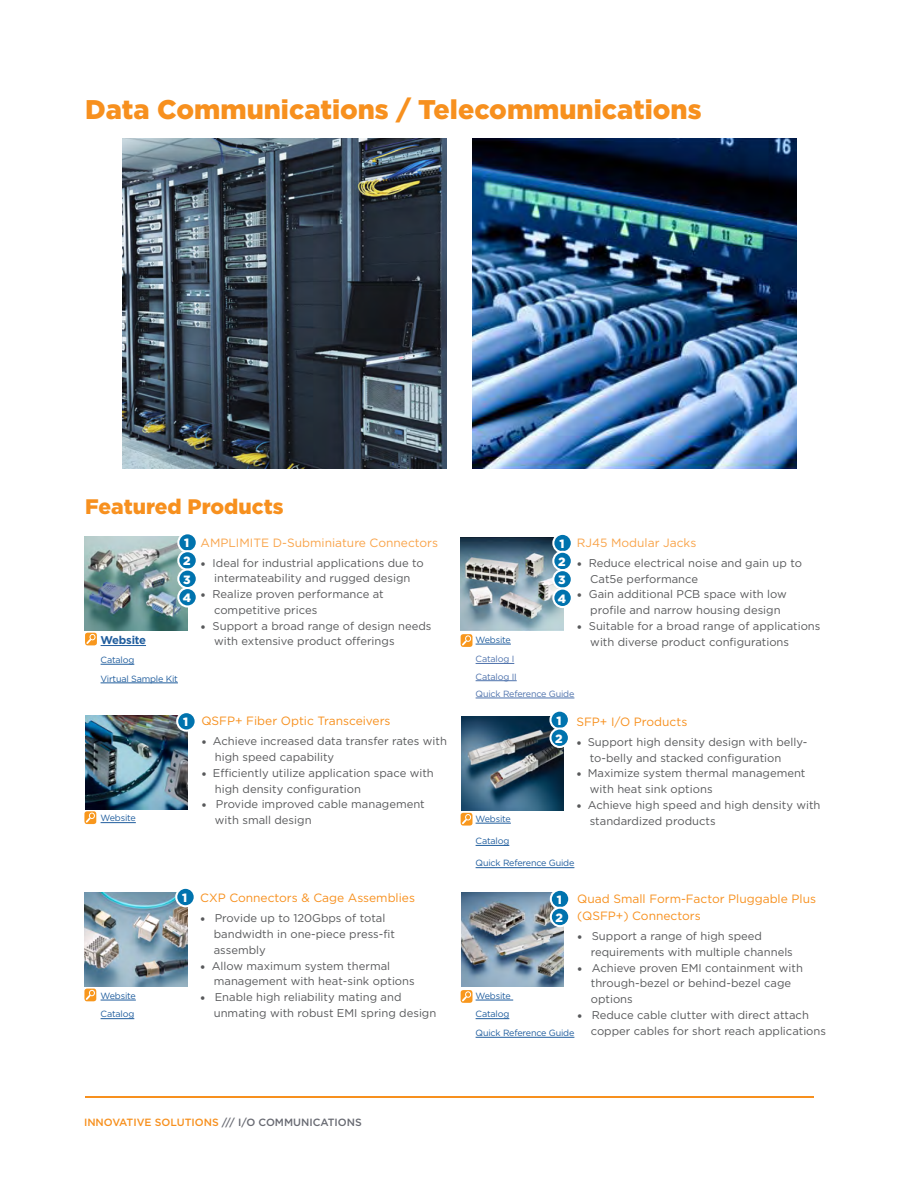
<style>
.page{position:relative;width:918px;height:1188px;background:#fff}
.page>*{position:absolute;margin:0;border:0;box-sizing:border-box;transform-origin:0 0}
.t1{font:900 27px "Gotham";color:#f7901e}
.t2{font:900 21px "Gotham";color:#f7901e}
.t3{font:12px/17.2px "Gotham";color:#f7901e}
.t4{font:12px "Gotham";color:#f9a44a}
.t5{font:900 12px/18.3px "Gotham";color:#fff}
.t6{font:11.25px/15.8px "Gotham";color:#58595b}
.t7{font:700 11.25px "Gotham";letter-spacing:-.02em;color:#215e9e}
.t8{font:500 10.5px "Gotham";color:#696b73}
.t9{font:9px/18.6px "Gotham";letter-spacing:-.02em;color:#215e9e}
.t10{font:9px/17.2px "Gotham";letter-spacing:-.02em;color:#4f73ad}
.s1{font-family:"Minion Pro";font-size:13.5px}
.s2{color:#f7901e}
</style>
<div class="page">
<hr style="left:85px;top:1097px;width:729px;height:1px;background:#f7901e">
<img style="left:123px;top:138px;width:324px;height:331px">
<img style="left:472px;top:138px;width:324px;height:331px">
<img style="left:84px;top:537px;width:103px;height:94px">
<hr style="left:101px;top:645px;width:45px;height:1px;background:#215e9e">
<hr style="left:101px;top:664px;width:33px;height:1px;background:#215e9e">
<hr style="left:101px;top:683px;width:77px;height:1px;background:#215e9e">
<svg style="left:178px;top:533px;width:19px;height:19px"></svg>
<div style="left:177px;top:532px;width:21px;height:21px;border:2px solid #fff;border-radius:50%"></div>
<svg style="left:178px;top:551px;width:19px;height:19px"></svg>
<div style="left:177px;top:550px;width:21px;height:21px;border:2px solid #fff;border-radius:50%"></div>
<div style="left:178px;top:570px;width:19px;height:18px;background:#0073ae;border-radius:50%"></div>
<div style="left:177px;top:569px;width:21px;height:20px;border:2px solid #fff;border-radius:50%"></div>
<svg style="left:178px;top:588px;width:19px;height:18px"></svg>
<div style="left:177px;top:587px;width:21px;height:21px;border:2px solid #fff;border-radius:50%"></div>
<img style="left:461px;top:537px;width:102px;height:94px">
<hr style="left:476px;top:644px;width:35px;height:1px;background:#215e9e">
<hr style="left:476px;top:663px;width:38px;height:1px;background:#4f73ad">
<hr style="left:476px;top:680px;width:41px;height:1px;background:#4f73ad">
<hr style="left:476px;top:698px;width:98px;height:1px;background:#4f73ad">
<div style="left:553px;top:534px;width:19px;height:18px;background:#0073ae;border-radius:50%"></div>
<div style="left:552px;top:533px;width:21px;height:20px;border:2px solid #fff;border-radius:50%"></div>
<div style="left:553px;top:552px;width:19px;height:18px;background:#0073ae;border-radius:50%"></div>
<div style="left:552px;top:551px;width:21px;height:20px;border:2px solid #fff;border-radius:50%"></div>
<svg style="left:553px;top:570px;width:19px;height:19px"></svg>
<div style="left:552px;top:569px;width:21px;height:21px;border:2px solid #fff;border-radius:50%"></div>
<div style="left:553px;top:589px;width:19px;height:18px;background:#0073ae;border-radius:50%"></div>
<div style="left:552px;top:588px;width:21px;height:20px;border:2px solid #fff;border-radius:50%"></div>
<img style="left:85px;top:893px;width:103px;height:94px">
<hr style="left:101px;top:1000px;width:35px;height:1px;background:#215e9e">
<hr style="left:101px;top:1018px;width:33px;height:1px;background:#215e9e">
<div style="left:176px;top:888px;width:19px;height:18px;background:#0073ae;border-radius:50%"></div>
<div style="left:175px;top:887px;width:21px;height:20px;border:2px solid #fff;border-radius:50%"></div>
<img style="left:85px;top:716px;width:103px;height:94px">
<hr style="left:101px;top:822px;width:35px;height:1px;background:#215e9e">
<svg style="left:177px;top:712px;width:19px;height:19px"></svg>
<div style="left:176px;top:711px;width:21px;height:21px;border:2px solid #fff;border-radius:50%"></div>
<img style="left:461px;top:893px;width:103px;height:94px">
<hr style="left:476px;top:1000px;width:37px;height:1px;background:#215e9e">
<hr style="left:476px;top:1018px;width:33px;height:1px;background:#215e9e">
<hr style="left:476px;top:1037px;width:98px;height:1px;background:#215e9e">
<div style="left:551px;top:890px;width:18px;height:18px;background:#0073ae;border-radius:50%"></div>
<div style="left:550px;top:889px;width:20px;height:20px;border:2px solid #fff;border-radius:50%"></div>
<div style="left:551px;top:908px;width:18px;height:18px;background:#0073ae;border-radius:50%"></div>
<div style="left:550px;top:907px;width:20px;height:20px;border:2px solid #fff;border-radius:50%"></div>
<img style="left:461px;top:716px;width:103px;height:94px">
<hr style="left:476px;top:823px;width:35px;height:1px;background:#215e9e">
<hr style="left:476px;top:845px;width:33px;height:1px;background:#215e9e">
<hr style="left:476px;top:867px;width:98px;height:1px;background:#215e9e">
<div style="left:550px;top:711px;width:19px;height:18px;background:#0073ae;border-radius:50%"></div>
<div style="left:549px;top:710px;width:21px;height:20px;border:2px solid #fff;border-radius:50%"></div>
<svg style="left:550px;top:729px;width:19px;height:18px"></svg>
<div style="left:549px;top:727px;width:21px;height:21px;border:2px solid #fff;border-radius:50%"></div>
<svg style="left:85px;top:633px;width:12px;height:12px"></svg>
<svg style="left:85px;top:634px;width:10px;height:12px"></svg>
<svg style="left:84px;top:811px;width:12px;height:13px"></svg>
<svg style="left:84px;top:813px;width:11px;height:11px"></svg>
<svg style="left:84px;top:989px;width:12px;height:12px"></svg>
<svg style="left:84px;top:990px;width:11px;height:12px"></svg>
<div style="left:461px;top:634px;width:11px;height:13px;background:#f8971d;border-radius:3px"></div>
<div style="left:465px;top:635px;width:6px;height:7px;border:1px solid #fff;border-radius:50%"></div>
<svg style="left:460px;top:639px;width:8px;height:8px"></svg>
<div style="left:461px;top:813px;width:11px;height:13px;background:#f8971d;border-radius:3px"></div>
<svg style="left:460px;top:814px;width:11px;height:12px"></svg>
<div style="left:461px;top:990px;width:11px;height:13px;background:#f8971d;border-radius:3px"></div>
<div style="left:465px;top:991px;width:6px;height:7px;border:1px solid #fff;border-radius:50%"></div>
<svg style="left:460px;top:995px;width:8px;height:8px"></svg>
<h1 class="t1" style="left:85px;top:91px;width:618px">Data Communications / Telecommunications</h1>
<h2 class="t2" style="left:85px;top:492px;width:200px">Featured Products</h2>
<p class="t4" style="left:201px;top:535px;width:239px">AMPLIMITE D-Subminiature Connectors</p>
<p class="t6" style="left:201px;top:555px;width:225px;text-align:center"><span class="s1">•</span> Ideal for industrial applications due to intermateability and rugged design</p>
<p class="t6" style="left:214px;top:586px;width:171px;text-indent:-14px"><span class="s1">•</span> Realize proven performance at competitive prices</p>
<p class="t6" style="left:201px;top:618px;width:232px"><span class="s1">•</span> Support a broad range of design needs</p>
<p class="t5" style="left:183px;top:534px;width:10px">1<br>2<br>3<br>4</p>
<p class="t4" style="left:577px;top:535px;width:121px">RJ45 Modular Jacks</p>
<p class="t5" style="left:558px;top:534px;width:10px">1<br>2<br>3<br>4</p>
<p class="t6" style="left:590px;top:555px;width:213px;text-indent:-14px"><span class="s1">•</span> Reduce electrical noise and gain up to<br>Cat5e performance</p>
<p class="t6" style="left:590px;top:586px;width:198px;text-indent:-14px"><span class="s1">•</span> Gain additional PCB space with low profile and narrow housing design</p>
<p class="t6" style="left:577px;top:618px;width:245px"><span class="s1">•</span> Suitable for a broad range of applications</p>
<p class="t7" style="left:101px;top:633px;width:47px">Website</p>
<p class="t6" style="left:214px;top:633px;width:182px">with extensive product offerings</p>
<p class="t9" style="left:101px;top:650px;width:79px">Catalog<br>Virtual Sample Kit</p>
<p class="t9" style="left:476px;top:630px;width:37px">Website</p>
<p class="t6" style="left:590px;top:634px;width:200px">with diverse product configurations</p>
<p class="t10" style="left:476px;top:650px;width:100px">Catalog I<br>Catalog II<br>Quick Reference Guide</p>
<p class="t5" style="left:183px;top:713px;width:7px">1</p>
<p class="t3" style="left:201px;top:712px;width:191px">QSFP+ Fiber Optic Transceivers</p>
<p class="t6" style="left:215px;top:733px;width:234px;text-indent:-13px"><span class="s1">•</span> Achieve increased data transfer rates with high speed capability</p>
<p class="t6" style="left:215px;top:765px;width:220px;text-indent:-13px"><span class="s1">•</span> Efficiently utilize application space with high density configuration</p>
<p class="t6" style="left:201px;top:796px;width:225px"><span class="s1">•</span> Provide improved cable management</p>
<p class="t5" style="left:555px;top:711px;width:9px;line-height:17.9px">1<br>2</p>
<p class="t3" style="left:576px;top:713px;width:112px">SFP+ I/O Products</p>
<p class="t6" style="left:590px;top:734px;width:219px;text-indent:-13px"><span class="s1">•</span> Support high density design with belly&shy;to-belly and stacked configuration</p>
<p class="t6" style="left:590px;top:765px;width:217px;text-indent:-13px"><span class="s1">•</span> Maximize system thermal management with heat sink options</p>
<p class="t6" style="left:576px;top:797px;width:246px"><span class="s1">•</span> Achieve high speed and high density with</p>
<p class="t9" style="left:101px;top:809px;width:37px">Website</p>
<p class="t6" style="left:215px;top:812px;width:98px">with small design</p>
<p class="t9" style="left:476px;top:809px;width:37px">Website</p>
<p class="t6" style="left:590px;top:813px;width:127px">standardized products</p>
<p class="t9" style="left:476px;top:832px;width:35px">Catalog</p>
<p class="t9" style="left:476px;top:854px;width:100px">Quick Reference Guide</p>
<p class="t9" style="left:101px;top:986px;width:37px">Website<br>Catalog</p>
<p class="t5" style="left:182px;top:888px;width:7px">1</p>
<p class="t3" style="left:200px;top:889px;width:216px">CXP Connectors &amp; Cage Assemblies</p>
<p class="t6" style="left:214px;top:910px;width:183px;text-indent:-14px"><span class="s1">•</span> Provide up to 120Gbps of total bandwidth in one-piece press-fit assembly</p>
<p class="t6" style="left:214px;top:958px;width:202px;text-indent:-13px"><span class="s1">•</span> Allow maximum system thermal management with heat-sink options</p>
<p class="t6" style="left:214px;top:989px;width:224px;text-indent:-14px"><span class="s1">•</span> Enable high reliability mating and unmating with robust EMI spring design</p>
<p class="t3" style="left:577px;top:890px;width:240px">Quad Small Form-Factor Pluggable Plus (QSFP+) Connectors</p>
<p class="t6" style="left:591px;top:928px;width:204px;text-indent:-14px"><span class="s1">•</span> Support a range of high speed requirements with multiple channels</p>
<p class="t6" style="left:591px;top:959px;width:214px;text-indent:-14px"><span class="s1">•</span> Achieve proven EMI containment with through-bezel or behind-bezel cage options</p>
<p class="t6" style="left:591px;top:1007px;width:237px;text-indent:-14px"><span class="s1">•</span> Reduce cable clutter with direct attach copper cables for short reach applications</p>
<p class="t5" style="left:556px;top:891px;width:9px;line-height:17.9px">1<br>2</p>
<p class="t9" style="left:476px;top:986px;width:100px">Website<br>Catalog<br>Quick Reference Guide</p>
<p class="t8" style="left:84px;top:1115px;width:279px"><span class="s2">INNOVATIVE SOLUTIONS</span> /// I/O COMMUNICATIONS</p>
</div>
